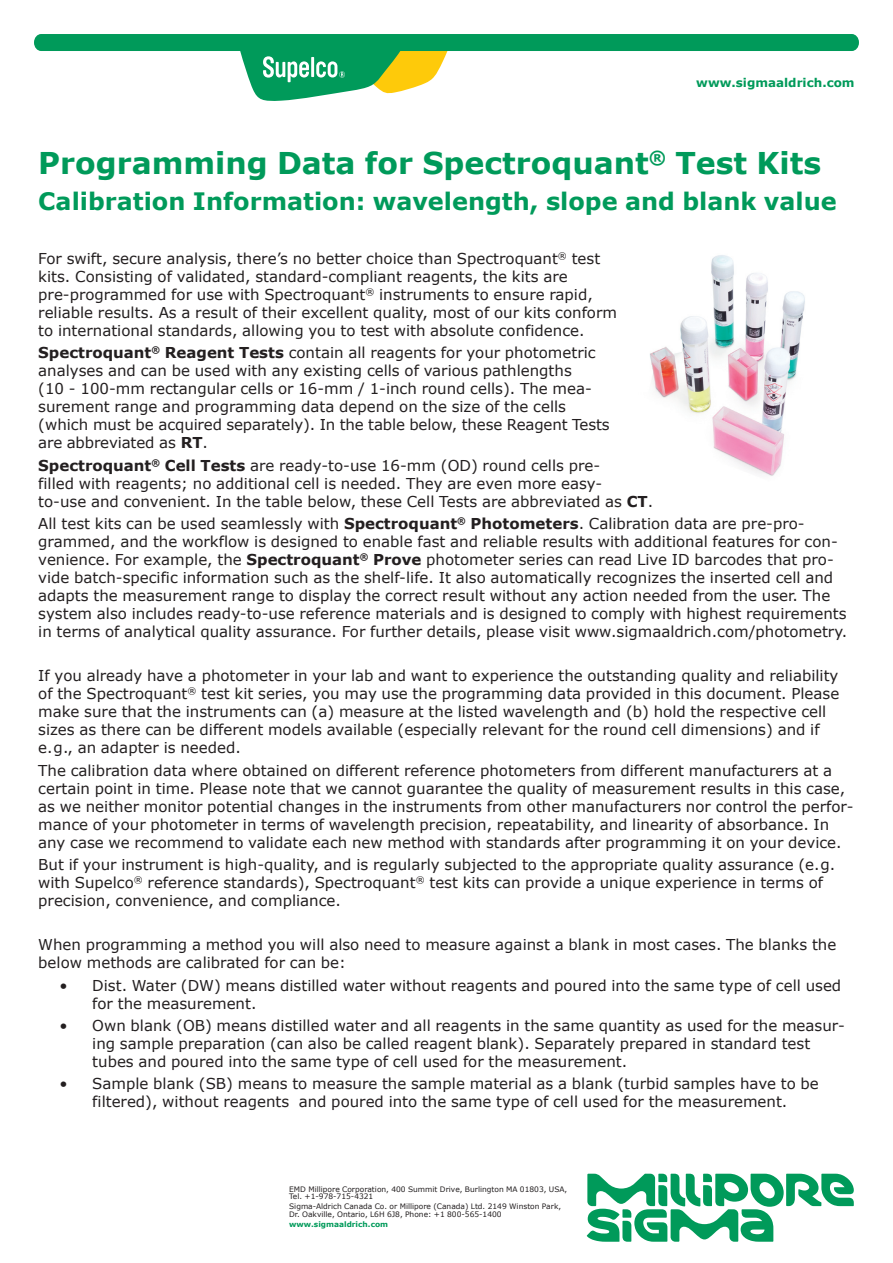
<style>
.page{position:relative;width:893px;height:1263px;background:#fff}
.page>*{position:absolute;margin:0;border:0;box-sizing:border-box;transform-origin:0 0}
.Fliesstext{font:700 30px "Verdana";color:#009a5a}
.Fliesstext-2{font:700 24px "Verdana";color:#009a5a}
.Fliesstext-3{font:15px/18px "Verdana";color:#231f20}
.Anmerkung{font:700 12px "Verdana";color:#009a5a}
.Lagerung{font:7.5px/7.5px "Verdana";color:#231f20}
.Lagerung-2{font:700 7.5px "Verdana";color:#009a5a}
.s1{font-weight:700}
</style>
<div class="page">
<img style="left:650px;top:255px;width:155px;height:221px">
<svg style="left:34px;top:34px;width:825px;height:67px"></svg>
<svg style="left:587px;top:1174px;width:267px;height:68px"></svg>
<p class="Anmerkung" style="left:696px;top:75px;width:160px">www.sigmaaldrich.com</p>
<p class="Fliesstext" style="left:38px;top:142px;width:785px">Programming Data for Spectroquant<sup>®</sup> Test Kits</p>
<p class="Fliesstext-2" style="left:38px;top:184px;width:800px">Calibration Information: wavelength, slope and blank value</p>
<p class="Fliesstext-3" style="left:38px;top:249px;width:580px">For swift, secure analysis, there’s no better choice than Spectroquant<sup>®</sup> test kits. Consisting of validated, standard-compliant reagents, the kits are pre-programmed for use with Spectroquant<sup>®</sup> instruments to ensure rapid, reliable results. As a result of their excellent quality, most of our kits conform to international standards, allowing you to test with absolute confidence.</p>
<p class="Fliesstext-3" style="left:38px;top:344px;width:573px"><span class="s1">Spectroquant</span><sup>®</sup> <span class="s1">Reagent Tests</span> contain all reagents for your photometric analyses and can be used with any existing cells of various pathlengths<br>(10 - 100-mm rectangular cells or 16-mm / 1-inch round cells). The mea&shy;surement range and programming data depend on the size of the cells (which must be acquired separately). In the table below, these Reagent Tests are abbreviated as <span class="s1">RT</span>.</p>
<p class="Fliesstext-3" style="left:38px;top:456px;width:616px"><span class="s1">Spectroquant</span><sup>®</sup> <span class="s1">Cell Tests</span> are ready-to-use 16-mm (OD) round cells pre-<br>filled with reagents; no additional cell is needed. They are even more easy&shy;to-use and convenient. In the table below, these Cell Tests are abbreviated as <span class="s1">CT</span>.</p>
<p class="Fliesstext-3" style="left:38px;top:514px;width:810px">All test kits can be used seamlessly with <span class="s1">Spectroquant</span><sup>®</sup> <span class="s1">Photometers</span>. Calibration data are pre-pro&shy;grammed, and the workflow is designed to enable fast and reliable results with additional features for con&shy;venience. For example, the <span class="s1">Spectroquant</span><sup>®</sup> <span class="s1">Prove</span> photometer series can read Live ID barcodes that pro&shy;vide batch-specific information such as the shelf-life. It also automatically recognizes the inserted cell and adapts the measurement range to display the correct result without any action needed from the user. The system also includes ready-to-use reference materials and is designed to comply with highest requirements in terms of analytical quality assurance. For further details, please visit www.sigmaaldrich.com/photometry.</p>
<p class="Fliesstext-3" style="left:38px;top:667px;width:802px">If you already have a photometer in your lab and want to experience the outstanding quality and reliability of the Spectroquant<sup>®</sup> test kit series, you may use the programming data provided in this document. Please make sure that the instruments can (a) measure at the listed wavelength and (b) hold the respective cell sizes as there can be different models available (especially relevant for the round cell dimensions) and if<br>e. g., an adapter is needed.</p>
<p class="Fliesstext-3" style="left:38px;top:761px;width:817px">The calibration data where obtained on different reference photometers from different manufacturers at a certain point in time. Please note that we cannot guarantee the quality of measurement results in this case, as we neither monitor potential changes in the instruments from other manufacturers nor control the perfor&shy;mance of your photometer in terms of wavelength precision, repeatability, and linearity of absorbance. In any case we recommend to validate each new method with standards after programming it on your device.</p>
<p class="Fliesstext-3" style="left:38px;top:855px;width:799px">But if your instrument is high-quality, and is regularly subjected to the appropriate quality assurance (e. g. with Supelco<sup>®</sup> reference standards), Spectroquant<sup>®</sup> test kits can provide a unique experience in terms of precision, convenience, and compliance.</p>
<p class="Fliesstext-3" style="left:38px;top:936px;width:800px">When programming a method you will also need to measure against a blank in most cases. The blanks the below methods are calibrated for can be:</p>
<p class="Fliesstext-3" style="left:92px;top:976px;width:750px;text-indent:-33px">• Dist. Water (DW) means distilled water without reagents and poured into the same type of cell used for the measurement.</p>
<p class="Fliesstext-3" style="left:92px;top:1016px;width:754px;text-indent:-33px">• Own blank (OB) means distilled water and all reagents in the same quantity as used for the measur&shy;ing sample preparation (can also be called reagent blank). Separately prepared in standard test tubes and poured into the same type of cell used for the measurement.</p>
<p class="Fliesstext-3" style="left:60px;top:1074px;width:761px;text-align:center">• Sample blank (SB) means to measure the sample material as a blank (turbid samples have to be filtered), without reagents and poured into the same type of cell used for the measurement.</p>
<p class="Lagerung" style="left:289px;top:1185px;width:280px">EMD Millipore Corporation, 400 Summit Drive, Burlington MA 01803, USA,<br>Tel. +1-978-715-4321</p>
<p class="Lagerung" style="left:289px;top:1202px;width:274px">Sigma-Aldrich Canada Co. or Millipore (Canada) Ltd. 2149 Winston Park,<br>Dr. Oakville, Ontario, L6H 6J8, Phone: +1 800-565-1400</p>
<p class="Lagerung-2" style="left:289px;top:1219px;width:101px">www.sigmaaldrich.com</p>
</div>
